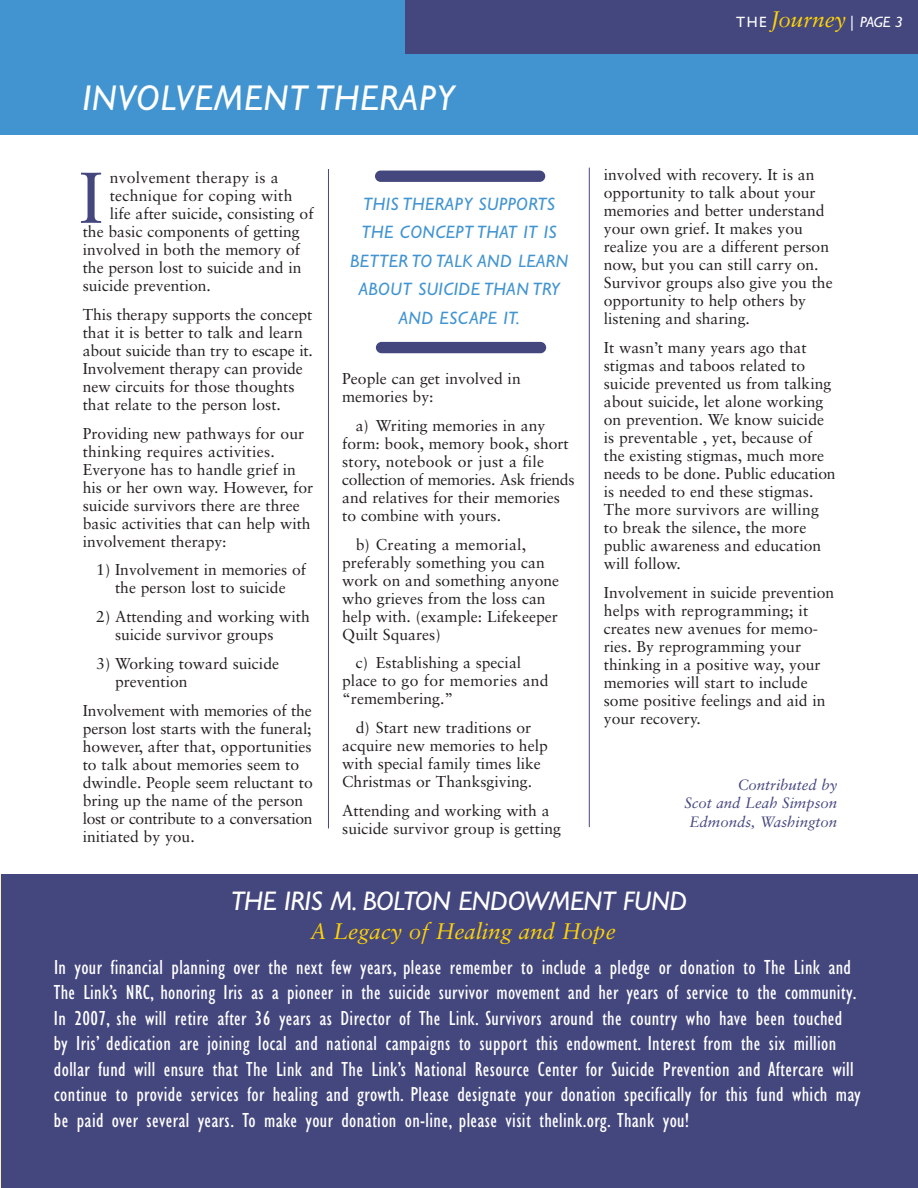
<style>
.page{position:relative;width:918px;height:1188px;background:#fff}
.page>*{position:absolute;margin:0;border:0;box-sizing:border-box;transform-origin:0 0}
.t1{font:72px "Sabon";color:#44467e}
.t2{font:italic 36px "Gill Sans";letter-spacing:.025em;color:#fff}
.t3{font:italic 27px "Gill Sans";letter-spacing:-.01em;color:#fff}
.t4{font:italic 22.5px "Sabon";color:#fed304}
.t5{font:condensed 21px/25.5px "Gill Sans";letter-spacing:.02em;color:#fff}
.t6{font:italic 18px/28.5px "Gill Sans";letter-spacing:.025em;color:#4194d0;text-align:center}
.t7{font:15.75px/18px "Sabon";color:#231f20}
.t8{font:italic 15px/18.6px "Sabon";color:#44467e;text-align:right}
.s1{font-family:"Gill Sans";font-style:normal;font-size:15px;color:#fff}
.s2{font-family:"Gill Sans";font-size:15px;color:#fff}
</style>
<div class="page">
<div style="left:2px;top:874px;width:916px;height:314px;background:#44467e"></div>
<div style="left:1px;top:0;width:917px;height:54px;background:#44467e"></div>
<div style="left:0;top:54px;width:918px;height:80px;background:#4194d0"></div>
<div style="left:0;top:0;width:404px;height:56px;background:#4194d0"></div>
<hr style="left:0;top:874px;width:1px;height:314px;background:#fef0bd">
<div style="left:376px;top:342px;width:170px;height:11px;background:#44467e;border-radius:6px"></div>
<div style="left:375px;top:171px;width:170px;height:11px;background:#44467e;border-radius:6px"></div>
<hr style="left:328px;top:169px;width:1px;height:659px;background:#44467e">
<hr style="left:589px;top:168px;width:1px;height:659px;background:#44467e">
<h2 class="t2" style="left:82px;top:84px;width:373px">INVOLVEMENT THERAPY</h2>
<p class="t7" style="left:110px;top:170px;width:171px">nvolvement therapy is a</p>
<p class="t7" style="left:110px;top:188px;width:184px">technique for coping with</p>
<p class="t7" style="left:110px;top:206px;width:205px">life after suicide, consisting of</p>
<p class="t7" style="left:83px;top:224px;width:219px">the basic components of getting</p>
<p class="t7" style="left:83px;top:242px;width:219px">involved in both the memory of</p>
<p class="t7" style="left:83px;top:260px;width:220px">the person lost to suicide and in</p>
<p class="t7" style="left:83px;top:278px;width:130px">suicide prevention.</p>
<p class="t7" style="left:83px;top:307px;width:232px">This therapy supports the concept that it is better to talk and learn about suicide than try to escape it.<br>Involvement therapy can provide new circuits for those thoughts that relate to the person lost.</p>
<p class="t7" style="left:83px;top:425px;width:232px">Providing new pathways for our thinking requires activities.<br>Everyone has to handle grief in his or her own way. However, for suicide survivors there are three basic activities that can help with involvement therapy:</p>
<p class="t7" style="left:96px;top:562px;width:211px;text-align:center">1) Involvement in memories of the person lost to suicide</p>
<p class="t7" style="left:115px;top:609px;width:196px;text-indent:-19px">2) Attending and working with suicide survivor groups</p>
<p class="t7" style="left:115px;top:656px;width:166px;text-indent:-19px">3) Working toward suicide prevention</p>
<p class="t7" style="left:83px;top:703px;width:232px">Involvement with memories of the person lost starts with the funeral; however, after that, opportunities to talk about memories seem to dwindle. People seem reluctant to bring up the name of the person lost or contribute to a conversation initiated by you.</p>
<h1 class="t1" style="left:79px;top:168px;width:25px">I</h1>
<p class="t6" style="left:350px;top:191px;width:220px">THIS THERAPY SUPPORTS<br>THE CONCEPT THAT IT IS<br>BETTER TO TALK AND LEARN<br>ABOUT SUICIDE THAN TRY<br>AND ESCAPE IT.</p>
<p class="t7" style="left:342px;top:371px;width:180px">People can get involved in memories by:</p>
<p class="t7" style="left:342px;top:418px;width:234px;text-indent:13px">a) Writing memories in any form: book, memory book, short story, notebook or just a file collection of memories. Ask friends and relatives for their memories to combine with yours.</p>
<p class="t7" style="left:342px;top:536px;width:219px;text-indent:13px">b) Creating a memorial, preferably something you can work on and something anyone who grieves from the loss can help with. (example: Lifekeeper<br>Quilt Squares)</p>
<p class="t7" style="left:342px;top:655px;width:208px;text-indent:13px">c) Establishing a special place to go for memories and “remembering.”</p>
<p class="t7" style="left:342px;top:720px;width:207px;text-indent:14px">d) Start new traditions or acquire new memories to help with special family times like<br>Christmas or Thanksgiving.</p>
<p class="t7" style="left:342px;top:803px;width:220px">Attending and working with a suicide survivor group is getting</p>
<h3 class="t4" style="left:736px;top:10px;width:168px"><span class="s1">THE</span> Journey <span class="s1">|</span> <span class="s2">PAGE 3</span></h3>
<p class="t7" style="left:604px;top:167px;width:230px">involved with recovery. It is an opportunity to talk about your memories and better understand your own grief. It makes you realize you are a different person now, but you can still carry on.<br>Survivor groups also give you the opportunity to help others by listening and sharing.</p>
<p class="t7" style="left:604px;top:340px;width:233px">It wasn’t many years ago that stigmas and taboos related to suicide prevented us from talking about suicide, let alone working on prevention. We know suicide is preventable , yet, because of the existing stigmas, much more needs to be done. Public education is needed to end these stigmas.<br>The more survivors are willing to break the silence, the more public awareness and education will follow.</p>
<p class="t7" style="left:604px;top:585px;width:232px">Involvement in suicide prevention helps with reprogramming; it creates new avenues for memo&shy;ries. By reprogramming your thinking in a positive way, your memories will start to include some positive feelings and aid in your recovery.</p>
<p class="t8" style="left:684px;top:777px;width:154px">Contributed by<br>Scot and Leah Simpson<br>Edmonds, Washington</p>
<h3 class="t3" style="left:231px;top:890px;width:458px">THE IRIS M. BOLTON ENDOWMENT FUND</h3>
<h3 class="t4" style="left:310px;top:922px;width:307px">A Legacy of Healing and Hope</h3>
<p class="t5" style="left:54px;top:956px;width:808px">In your financial planning over the next few years, please remember to include a pledge or donation to The Link and The Link’s NRC, honoring Iris as a pioneer in the suicide survivor movement and her years of service to the community.<br>In 2007, she will retire after 36 years as Director of The Link. Survivors around the country who have been touched by Iris’ dedication are joining local and national campaigns to support this endowment. Interest from the six million dollar fund will ensure that The Link and The Link’s National Resource Center for Suicide Prevention and Aftercare will continue to provide services for healing and growth. Please designate your donation specifically for this fund which may be paid over several years. To make your donation on-line, please visit thelink.org. Thank you!</p>
</div>
